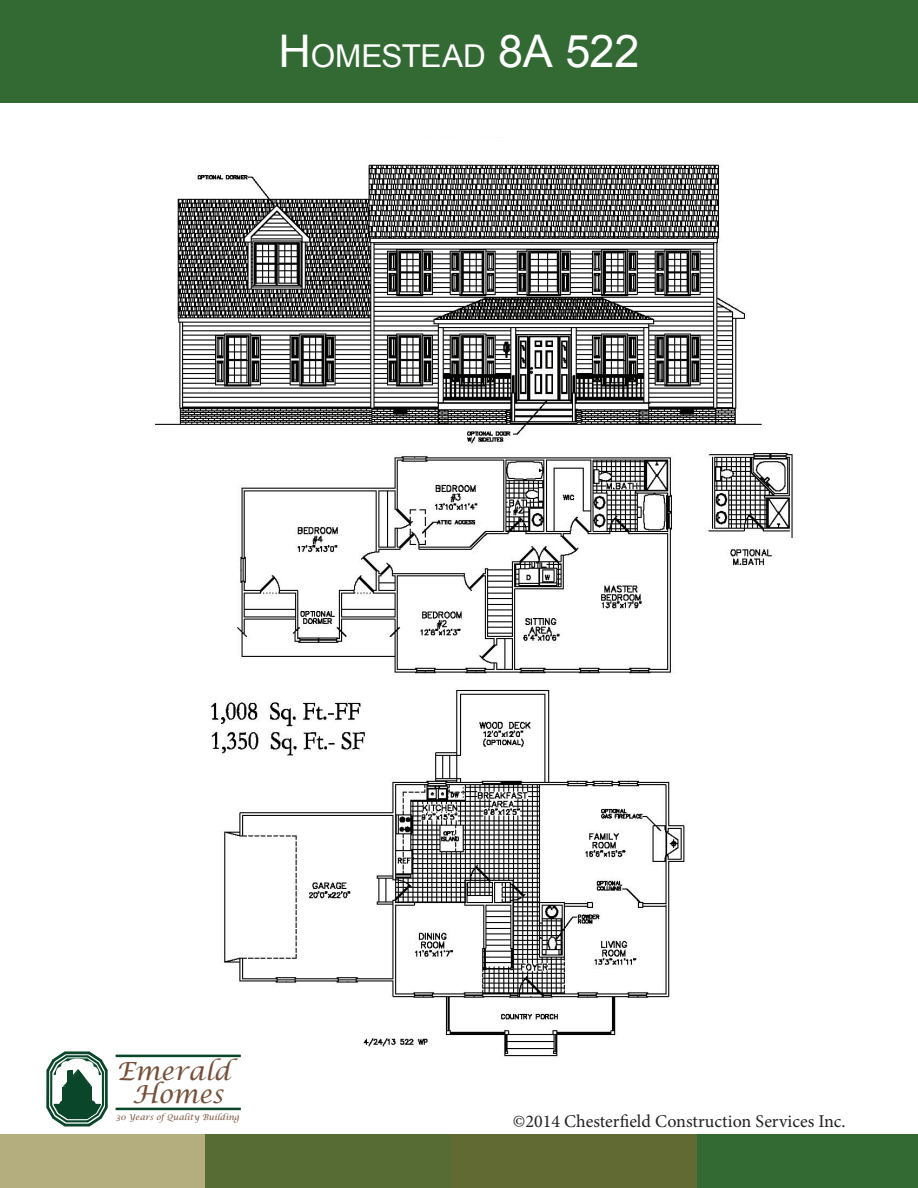
<style>
.page{position:relative;width:918px;height:1188px;background:#fff}
.page>*{position:absolute;margin:0;border:0;box-sizing:border-box;transform-origin:0 0}
.t1{font:31.5px "Arial";letter-spacing:-.005em;color:#fff}
.t2{font:italic 25.05px/23px "Lucida Calligraphy";color:#764f3a;text-align:center}
.t3{font:18px "Minion Pro";color:#231f20}
.t4{font:italic 8.1px "Lucida Calligraphy";color:#764f3a}
.s1{font-size:45px}
</style>
<div class="page">
<img style="left:115px;top:164px;width:678px;height:894px">
<div style="left:0;top:1134px;width:206px;height:54px;background:#b4ad7e"></div>
<div style="left:205px;top:1134px;width:246px;height:54px;background:#576b35"></div>
<div style="left:451px;top:1134px;width:247px;height:54px;background:#626a33"></div>
<div style="left:698px;top:1134px;width:220px;height:54px;background:#336a34"></div>
<div style="left:0;top:0;width:918px;height:103px;background:#336a34"></div>
<svg style="left:46px;top:1051px;width:62px;height:76px"></svg>
<div style="left:83px;top:1061px;width:11px;height:10px;background:#fdfdfd;border-radius:50%"></div>
<div style="left:88px;top:1067px;width:11px;height:11px;background:#fdfdfd;border-radius:50%"></div>
<hr style="left:116px;top:1055px;width:125px;height:2px;background:#09462a">
<hr style="left:116px;top:1108px;width:125px;height:2px;background:#09462a">
<h1 class="t1" style="left:278px;top:36px;width:363px"><span class="s1">H</span> OMESTEAD <span class="s1">8A 522</span></h1>
<h2 class="t2" style="left:116px;top:1061px;width:115px">Emerald<br>Homes</h2>
<p class="t4" style="left:116px;top:1112px;width:125px">30 Years of Quality Building</p>
<p class="t3" style="left:513px;top:1109px;width:334px">©2014 Chesterfield Construction Services Inc.</p>
</div>
